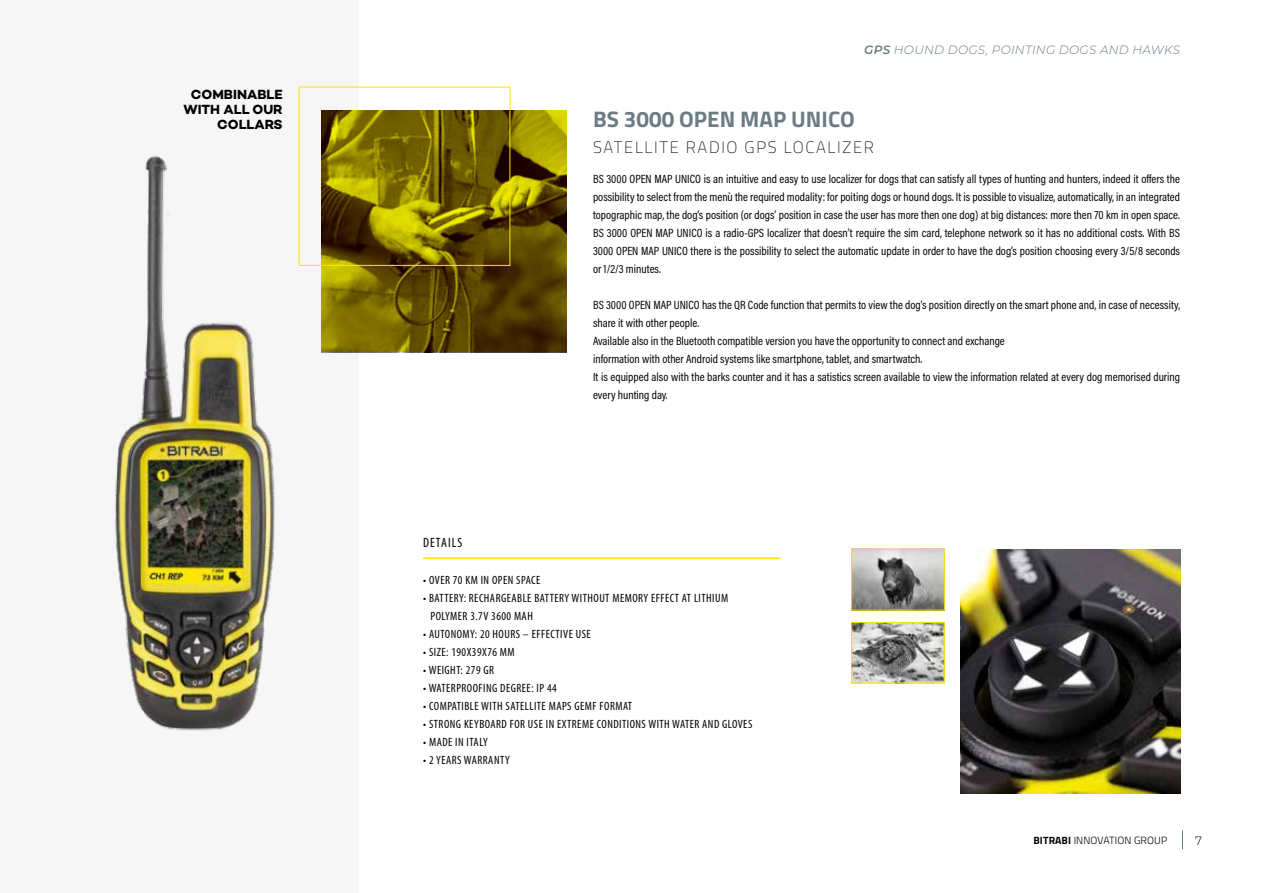
<style>
.page{position:relative;width:1263px;height:893px;background:#fff}
.page>*{position:absolute;margin:0;border:0;box-sizing:border-box;transform-origin:0 0}
.t1{font:700 22.5px "Titillium";color:#6c7c85}
.t2{font:100 16.5px "Titillium";letter-spacing:.1em;color:#000}
.t3{font:700 13.5px/15px "Campton";color:#000;text-align:right}
.t4{font:condensed 13.5px "Myriad Pro";letter-spacing:.075em;color:#000}
.t5{font:12px/18px "Acumin Pro Cond";color:#000;text-align:justify}
.t6{font:condensed 12px/18px "Myriad Pro";letter-spacing:.04em;color:#000}
.t7{font:italic 300 12px "Montserrat";letter-spacing:.025em;color:#6c7c85}
.t8{font:300 12px "Montserrat";color:#000}
.t9{font:300 10.5px "Titillium";letter-spacing:.01em;color:#000}
.s1{font-weight:600}
.s2{font-weight:700}
</style>
<div class="page">
<div style="left:0;top:0;width:358px;height:893px;background:#f6f6f6"></div>
<svg style="left:1182px;top:830px;width:1px;height:19px"></svg>
<img style="left:114px;top:114px;width:185px;height:617px">
<svg style="left:321px;top:111px;width:246px;height:241px;background:#705e00"></svg>
<hr style="left:423px;top:557px;width:358px;height:2px;background:#ffe200">
<div style="left:299px;top:87px;width:211px;height:179px;border:1px solid #ffe200"></div>
<img style="left:961px;top:549px;width:219px;height:244px">
<img style="left:853px;top:551px;width:90px;height:57px">
<div style="left:851px;top:549px;width:94px;height:61px;border:1px solid #ffe200"></div>
<img style="left:851px;top:624px;width:94px;height:60px">
<div style="left:851px;top:622px;width:94px;height:61px;border:1px solid #ffe200"></div>
<p class="t3" style="left:183px;top:87px;width:101px">COMBINABLE<br>WITH ALL OUR<br>COLLARS</p>
<p class="t7" style="left:864px;top:42px;width:317px"><span class="s1">GPS</span> HOUND DOGS, POINTING DOGS AND HAWKS</p>
<h1 class="t1" style="left:593px;top:102px;width:263px">BS 3000 OPEN MAP UNICO</h1>
<h2 class="t2" style="left:593px;top:135px;width:282px">SATELLITE RADIO GPS LOCALIZER</h2>
<p class="t5" style="left:593px;top:170px;width:589px">BS 3000 OPEN MAP UNICO is an intuitive and easy to use localizer for dogs that can satisfy all types of hunting and hunters, indeed it offers the possibility to select from the menù the required modality: for poiting dogs or hound dogs. It is possible to visualize, automatically, in an integrated topographic map, the dog’s position (or dogs’ position in case the user has more then one dog) at big distances: more then 70 km in open space.<br>BS 3000 OPEN MAP UNICO is a radio-GPS localizer that doesn’t require the sim card, telephone network so it has no additional costs. With BS 3000 OPEN MAP UNICO there is the possibility to select the automatic update in order to have the dog’s position choosing every 3/5/8 seconds or 1/2/3 minutes.</p>
<p class="t5" style="left:593px;top:296px;width:589px;text-align:left">BS 3000 OPEN MAP UNICO has the QR Code function that permits to view the dog’s position directly on the smart phone and, in case of necessity, share it with other people.<br>Available also in the Bluetooth compatible version you have the opportunity to connect and exchange<br>information with other Android systems like smartphone, tablet, and smartwatch.<br>It is equipped also with the barks counter and it has a satistics screen available to view the information related at every dog memorised during every hunting day.</p>
<p class="t4" style="left:423px;top:534px;width:41px">DETAILS</p>
<p class="t6" style="left:423px;top:571px;width:119px">• OVER 70 KM IN OPEN SPACE</p>
<p class="t6" style="left:430px;top:589px;width:299px;text-indent:-7px">• BATTERY: RECHARGEABLE BATTERY WITHOUT MEMORY EFFECT AT LITHIUM<br>POLYMER 3.7V 3600 MAH</p>
<p class="t6" style="left:423px;top:625px;width:169px">• AUTONOMY: 20 HOURS – EFFECTIVE USE</p>
<p class="t6" style="left:423px;top:643px;width:93px">• SIZE: 190X39X76 MM</p>
<p class="t6" style="left:423px;top:661px;width:72px">• WEIGHT: 279 GR</p>
<p class="t6" style="left:423px;top:679px;width:135px">• WATERPROOFING DEGREE: IP 44</p>
<p class="t6" style="left:423px;top:697px;width:211px">• COMPATIBLE WITH SATELLITE MAPS GEMF FORMAT</p>
<p class="t6" style="left:423px;top:715px;width:331px">• STRONG KEYBOARD FOR USE IN EXTREME CONDITIONS WITH WATER AND GLOVES</p>
<p class="t6" style="left:423px;top:733px;width:66px">• MADE IN ITALY</p>
<p class="t6" style="left:423px;top:751px;width:88px">• 2 YEARS WARRANTY</p>
<p class="t9" style="left:1033px;top:832px;width:135px"><span class="s2">BITRABI</span> INNOVATION GROUP</p>
<p class="t8" style="left:1195px;top:833px;width:8px">7</p>
</div>
